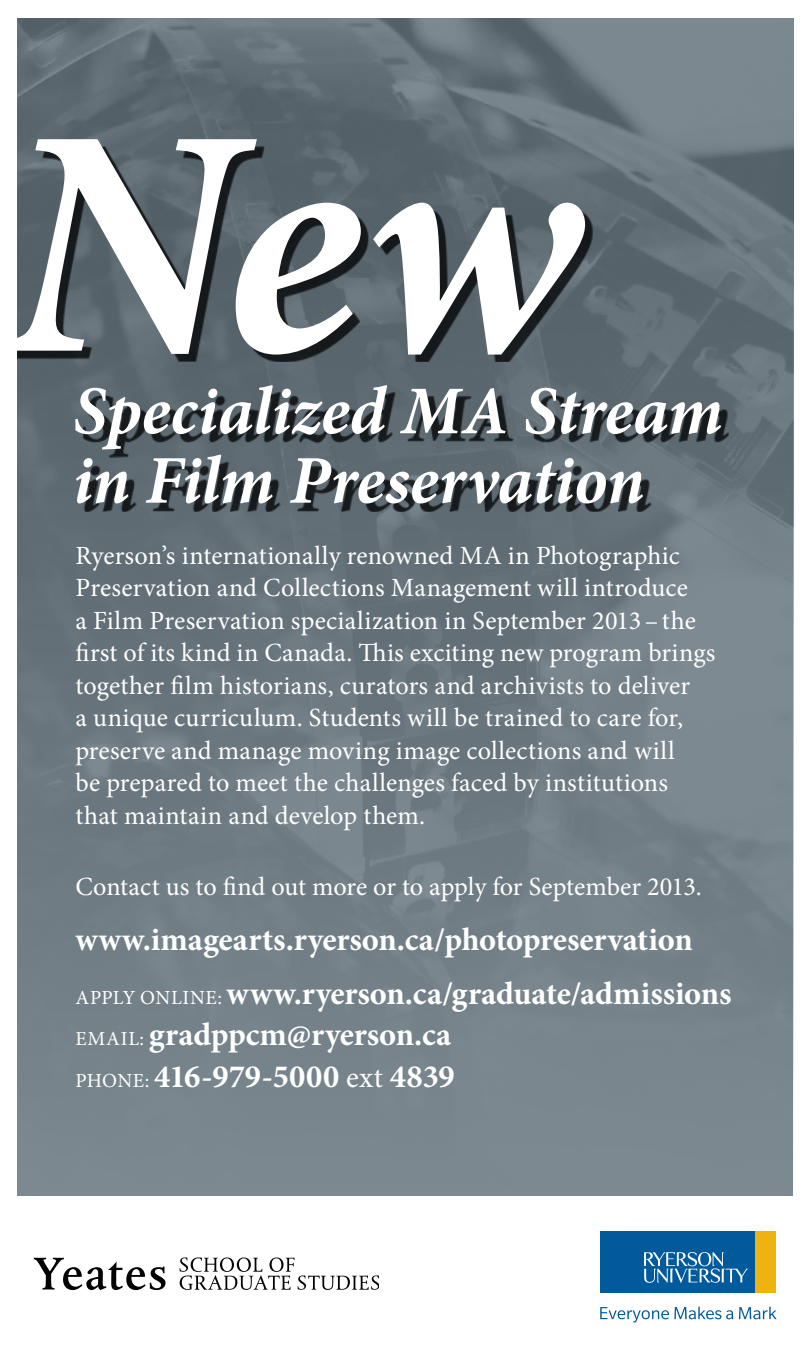
<style>
.page{position:relative;width:810px;height:1350px;background:#fff}
.page>*{position:absolute;margin:0;border:0;box-sizing:border-box;transform-origin:0 0}
.t1{font:italic 700 325.75px "Minion Pro";color:#fff}
.t2{font:italic 700 68.5px/69.5px "Minion Pro";color:#fff}
.t3{font:700 32.5px/54px "Minion Pro";color:#fff}
.t4{font:26.25px/32.5px "Minion Pro";letter-spacing:.01em;color:#fff}
.t5{font:20px "Minion Pro";color:#fff}
.s1{font-weight:400;font-size:20px}
.s2{font-weight:400;font-size:30px}
</style>
<div class="page">
<img style="left:17px;top:18px;width:777px;height:1178px">
<div style="left:600px;top:1232px;width:156px;height:61px;background:#005a9c"></div>
<div style="left:756px;top:1231px;width:20px;height:62px;background:#eeb310"></div>
<svg style="left:644px;top:1252px;width:104px;height:31px"></svg>
<svg style="left:600px;top:1307px;width:133px;height:16px"></svg>
<svg style="left:739px;top:1307px;width:37px;height:12px"></svg>
<svg style="left:180px;top:1258px;width:199px;height:32px"></svg>
<svg style="left:34px;top:1258px;width:132px;height:32px"></svg>
<div style="left:83px;top:392px;width:646px;height:119px;background:#000;opacity:.75"></div>
<div style="left:10px;top:147px;width:583px;height:215px;background:#000;opacity:.75"></div>
<div style="left:0;top:0;width:16px;height:1314px;background:#fff"></div>
<h1 class="t1" style="left:5px;top:14px;width:577px">New</h1>
<h2 class="t2" style="left:73px;top:375px;width:652px">Specialized MA Stream in Film Preservation</h2>
<p class="t4" style="left:75px;top:539px;width:641px">Ryerson’s internationally renowned MA in Photographic Preservation and Collections Management will introduce<br>a Film Preservation specialization in September 2013 – the first of its kind in Canada. This exciting new program brings together film historians, curators and archivists to deliver<br>a unique curriculum. Students will be trained to care for, preserve and manage moving image collections and will<br>be prepared to meet the challenges faced by institutions that maintain and develop them.</p>
<p class="t4" style="left:75px;top:870px;width:628px">Contact us to find out more or to apply for September 2013.</p>
<p class="t3" style="left:75px;top:912px;width:658px">www.imagearts.ryerson.ca/photopreservation<br><span class="s1">App ly online:</span> www.ryerson.ca/graduate/admissions</p>
<p class="t5" style="left:76px;top:1025px;width:16px">Ema</p>
<p class="t3" style="left:76px;top:1014px;width:381px;line-height:41.5px;text-align:right"><span class="s1">il:</span> gradppcm@ryerson.ca<br><span class="s1">Phone:</span> 416-979-5000 <span class="s2">ext</span> 4839</p>
</div>
